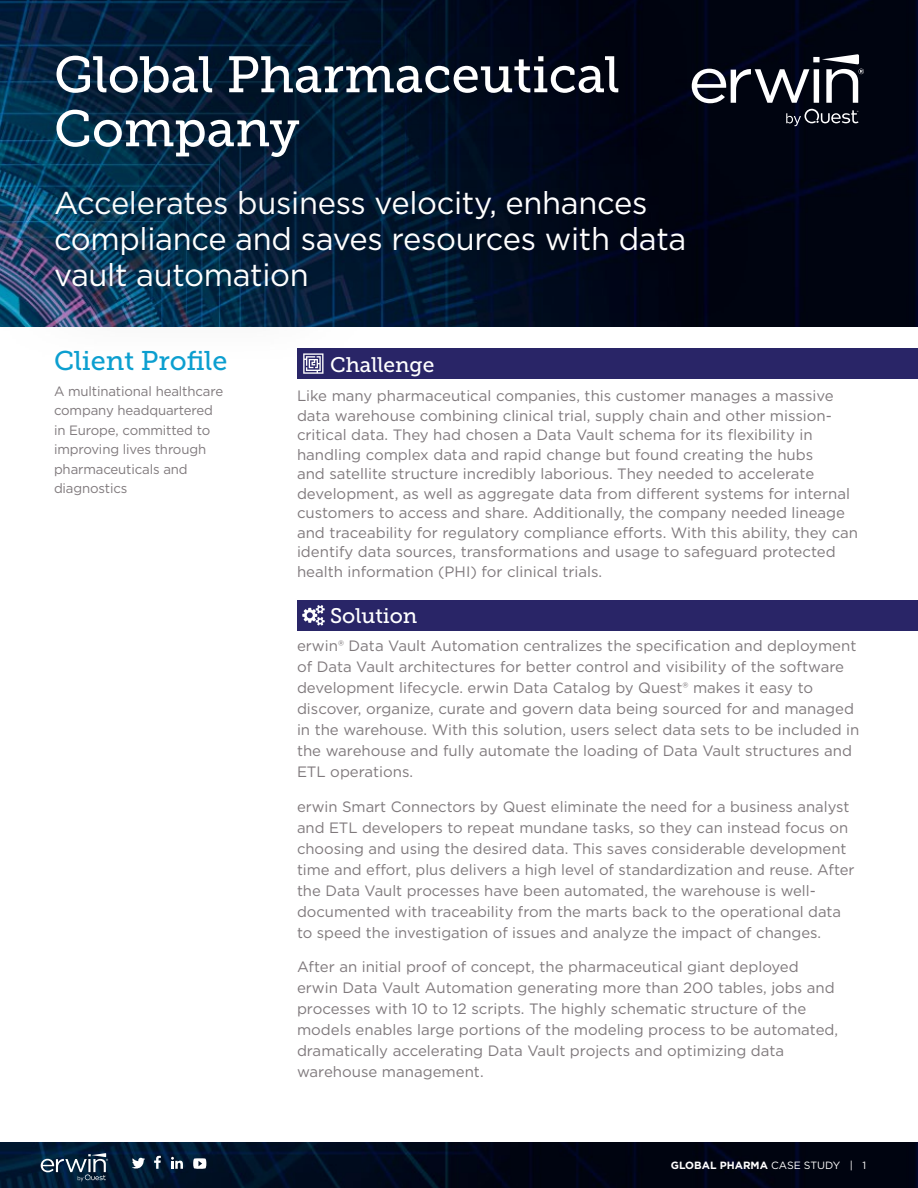
<style>
.page{position:relative;width:918px;height:1188px;background:#fff}
.page>*{position:absolute;margin:0;border:0;box-sizing:border-box;transform-origin:0 0}
.t1{font:51px/54px "Museo Slab 500";color:#fff}
.t2{font:31.5px/36px "Gotham";letter-spacing:-.01em;color:#fff}
.t3{font:27px "Museo Slab 500";letter-spacing:-.005em;color:#0c9fd0}
.t4{font:21px "Museo Slab 500";color:#fff}
.t5{font:15px/21px "Gotham";color:#7f797c}
.t6{font:13.5px/19.5px "Gotham";letter-spacing:-.01em;color:#7f797c}
.t7{font:700 10.5px "Gotham";color:#fff}
.t8{font:1.65px "Helvetica Neue";color:#fff}
.s1{font-weight:400}
</style>
<div class="page">
<div style="left:298px;top:348px;width:620px;height:31px;background:#292567"></div>
<div style="left:298px;top:600px;width:620px;height:31px;background:#292567"></div>
<img style="left:0;top:1142px;width:918px;height:46px">
<svg style="left:132px;top:1157px;width:13px;height:12px"></svg>
<svg style="left:154px;top:1156px;width:7px;height:13px"></svg>
<svg style="left:171px;top:1157px;width:12px;height:12px"></svg>
<svg style="left:193px;top:1158px;width:13px;height:11px"></svg>
<div style="left:687px;top:0;width:231px;height:326px;background:#000410"></div>
<svg style="left:0;top:123px;width:749px;height:236px"></svg>
<svg style="left:0;top:0;width:687px;height:224px;background:#01172d"></svg>
<svg style="left:303px;top:353px;width:20px;height:21px"></svg>
<svg style="left:302px;top:605px;width:23px;height:21px"></svg>
<svg style="left:786px;top:109px;width:73px;height:17px"></svg>
<svg style="left:692px;top:54px;width:172px;height:49px"></svg>
<svg style="left:41px;top:1153px;width:67px;height:28px;background:#354c62"></svg>
<h1 class="t1" style="left:54px;top:48px;width:567px">Global Pharmaceutical<br>Company</h1>
<h2 class="t2" style="left:54px;top:184px;width:634px">Accelerates business velocity, enhances compliance and saves resources with data vault automation</h2>
<p class="t8" style="left:857px;top:110px;width:3px">®</p>
<h3 class="t3" style="left:54px;top:345px;width:175px">Client Profile</h3>
<p class="t6" style="left:54px;top:381px;width:171px">A multinational healthcare company headquartered in Europe, committed to improving lives through pharmaceuticals and diagnostics</p>
<p class="t5" style="left:297px;top:386px;width:563px;line-height:19.5px">Like many pharmaceutical companies, this customer manages a massive data warehouse combining clinical trial, supply chain and other mission&shy;critical data. They had chosen a Data Vault schema for its flexibility in handling complex data and rapid change but found creating the hubs<br>and satellite structure incredibly laborious. They needed to accelerate development, as well as aggregate data from different systems for internal customers to access and share. Additionally, the company needed lineage and traceability for regulatory compliance efforts. With this ability, they can identify data sources, transformations and usage to safeguard protected health information (PHI) for clinical trials.</p>
<h3 class="t4" style="left:330px;top:353px;width:106px">Challenge</h3>
<h3 class="t4" style="left:330px;top:604px;width:89px">Solution</h3>
<p class="t5" style="left:297px;top:635px;width:564px">erwin® Data Vault Automation centralizes the specification and deployment of Data Vault architectures for better control and visibility of the software development lifecycle. erwin Data Catalog by Quest® makes it easy to discover, organize, curate and govern data being sourced for and managed in the warehouse. With this solution, users select data sets to be included in the warehouse and fully automate the loading of Data Vault structures and ETL operations.</p>
<p class="t5" style="left:297px;top:796px;width:559px">erwin Smart Connectors by Quest eliminate the need for a business analyst and ETL developers to repeat mundane tasks, so they can instead focus on choosing and using the desired data. This saves considerable development time and effort, plus delivers a high level of standardization and reuse. After the Data Vault processes have been automated, the warehouse is well&shy;documented with traceability from the marts back to the operational data to speed the investigation of issues and analyze the impact of changes.</p>
<p class="t5" style="left:297px;top:956px;width:543px">After an initial proof of concept, the pharmaceutical giant deployed erwin Data Vault Automation generating more than 200 tables, jobs and processes with 10 to 12 scripts. The highly schematic structure of the models enables large portions of the modeling process to be automated, dramatically accelerating Data Vault projects and optimizing data warehouse management.</p>
<p class="t7" style="left:671px;top:1159px;width:197px">GLOBAL PHARMA <span class="s1">CASE STUDY | 1</span></p>
</div>
